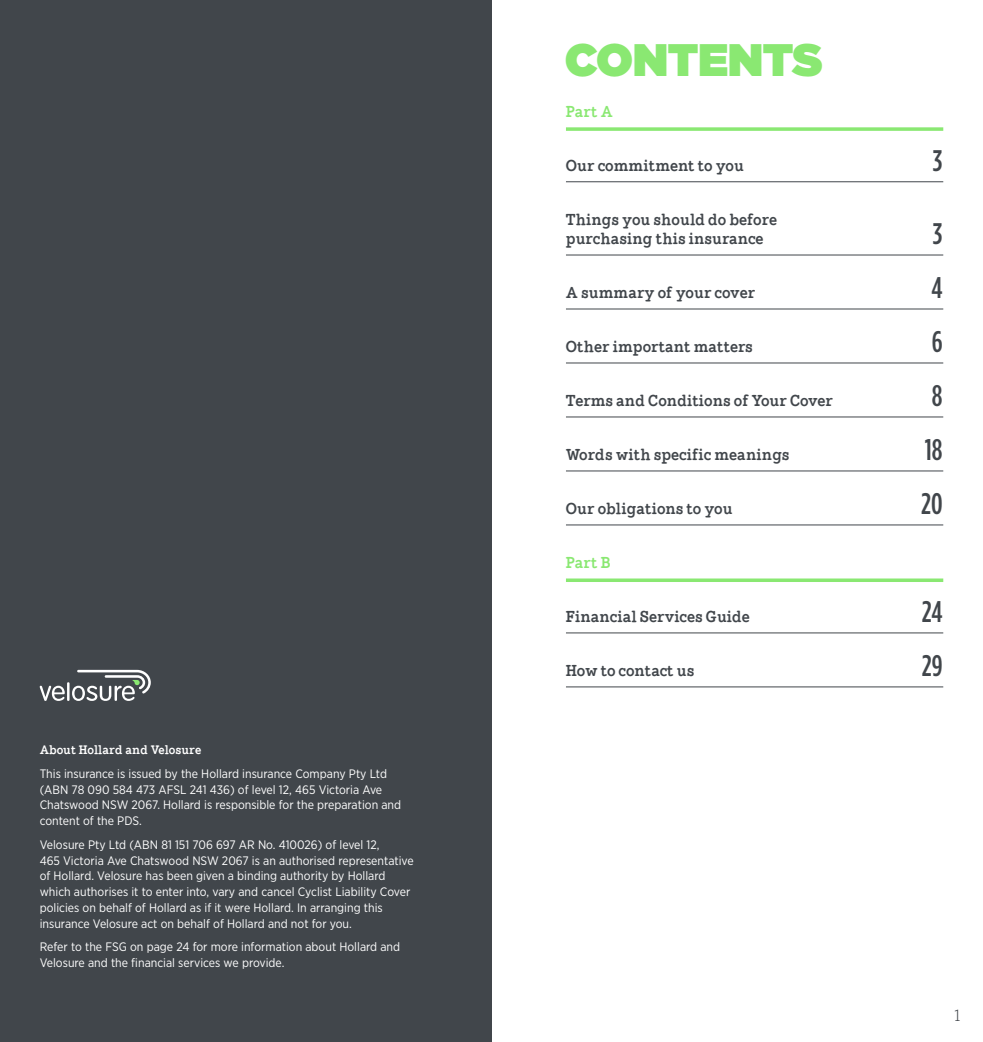
<style>
.page{position:relative;width:983px;height:1042px;background:#fff}
.page>*{position:absolute;margin:0;border:0;box-sizing:border-box;transform-origin:0 0}
.t1{font:900 45.5px "Gotham";letter-spacing:-.01em;color:#8ae872}
.subheader{font:500 29.75px "Gotham Condensed";color:#41464b}
.subheader-2{font:700 15.75px/19.2px "Hellschreiber Serif";color:#41464b}
.subheader-3{font:700 15.75px "Hellschreiber Serif";color:#8ae872}
.t2{font:300 15.75px "Hellschreiber Serif";color:#41464b}
.t3{font:12.25px/15.8px "Gotham Narrow";color:#fff}
.t4{font:700 12.25px "Hellschreiber Serif";color:#fff}
</style>
<div class="page">
<svg style="left:566px;top:127px;width:377px;height:4px"></svg>
<hr style="left:566px;top:181px;width:377px;height:1px;background:#41464b">
<hr style="left:566px;top:255px;width:377px;height:1px;background:#41464b">
<hr style="left:566px;top:308px;width:377px;height:1px;background:#41464b">
<hr style="left:566px;top:362px;width:377px;height:1px;background:#41464b">
<hr style="left:566px;top:416px;width:377px;height:1px;background:#41464b">
<hr style="left:566px;top:470px;width:377px;height:1px;background:#41464b">
<hr style="left:566px;top:524px;width:377px;height:1px;background:#41464b">
<svg style="left:566px;top:578px;width:377px;height:4px;fill:#8ae872"></svg>
<hr style="left:566px;top:632px;width:377px;height:1px;background:#41464b">
<hr style="left:566px;top:686px;width:377px;height:1px;background:#41464b">
<div style="left:0;top:0;width:491px;height:1042px;background:#41464b"></div>
<svg style="left:40px;top:670px;width:111px;height:31px"></svg>
<p class="t4" style="left:40px;top:742px;width:163px">About Hollard and Velosure</p>
<p class="t3" style="left:40px;top:765px;width:363px">This insurance is issued by the Hollard insurance Company Pty Ltd (ABN 78 090 584 473 AFSL 241 436) of level 12, 465 Victoria Ave Chatswood NSW 2067. Hollard is responsible for the preparation and content of the PDS.</p>
<p class="t3" style="left:40px;top:836px;width:375px">Velosure Pty Ltd (ABN 81 151 706 697 AR No. 410026) of level 12,<br>465 Victoria Ave Chatswood NSW 2067 is an authorised representative of Hollard. Velosure has been given a binding authority by Hollard which authorises it to enter into, vary and cancel Cyclist Liability Cover policies on behalf of Hollard as if it were Hollard. In arranging this insurance Velosure act on behalf of Hollard and not for you.</p>
<p class="t3" style="left:40px;top:939px;width:362px">Refer to the FSG on page 24 for more information about Hollard and<br>Velosure and the financial services we provide.</p>
<p class="t1" style="left:564px;top:27px;width:259px">CONTENTS</p>
<p class="subheader-3" style="left:566px;top:101px;width:48px">Part A</p>
<p class="subheader-2" style="left:566px;top:155px;width:179px">Our commitment to you</p>
<p class="subheader" style="left:932px;top:143px;width:11px">3</p>
<p class="subheader-2" style="left:566px;top:209px;width:213px">Things you should do before purchasing this insurance</p>
<p class="subheader" style="left:932px;top:216px;width:11px">3</p>
<p class="subheader-2" style="left:566px;top:283px;width:191px">A summary of your cover</p>
<p class="subheader" style="left:931px;top:270px;width:13px">4</p>
<p class="subheader-2" style="left:566px;top:337px;width:188px">Other important matters</p>
<p class="subheader" style="left:931px;top:324px;width:12px">6</p>
<p class="subheader-2" style="left:566px;top:391px;width:268px">Terms and Conditions of Your Cover</p>
<p class="subheader" style="left:931px;top:378px;width:12px">8</p>
<p class="subheader-2" style="left:566px;top:445px;width:225px">Words with specific meanings</p>
<p class="subheader" style="left:924px;top:432px;width:19px">18</p>
<p class="subheader-2" style="left:566px;top:499px;width:168px">Our obligations to you</p>
<p class="subheader" style="left:920px;top:486px;width:23px">20</p>
<p class="subheader-3" style="left:566px;top:552px;width:46px">Part B</p>
<p class="subheader-2" style="left:566px;top:606px;width:185px">Financial Services Guide</p>
<p class="subheader" style="left:921px;top:594px;width:22px">24</p>
<p class="subheader-2" style="left:566px;top:660px;width:130px">How to contact us</p>
<p class="subheader" style="left:921px;top:648px;width:22px">29</p>
<p class="t2" style="left:953px;top:1006px;width:10px">1</p>
</div>
